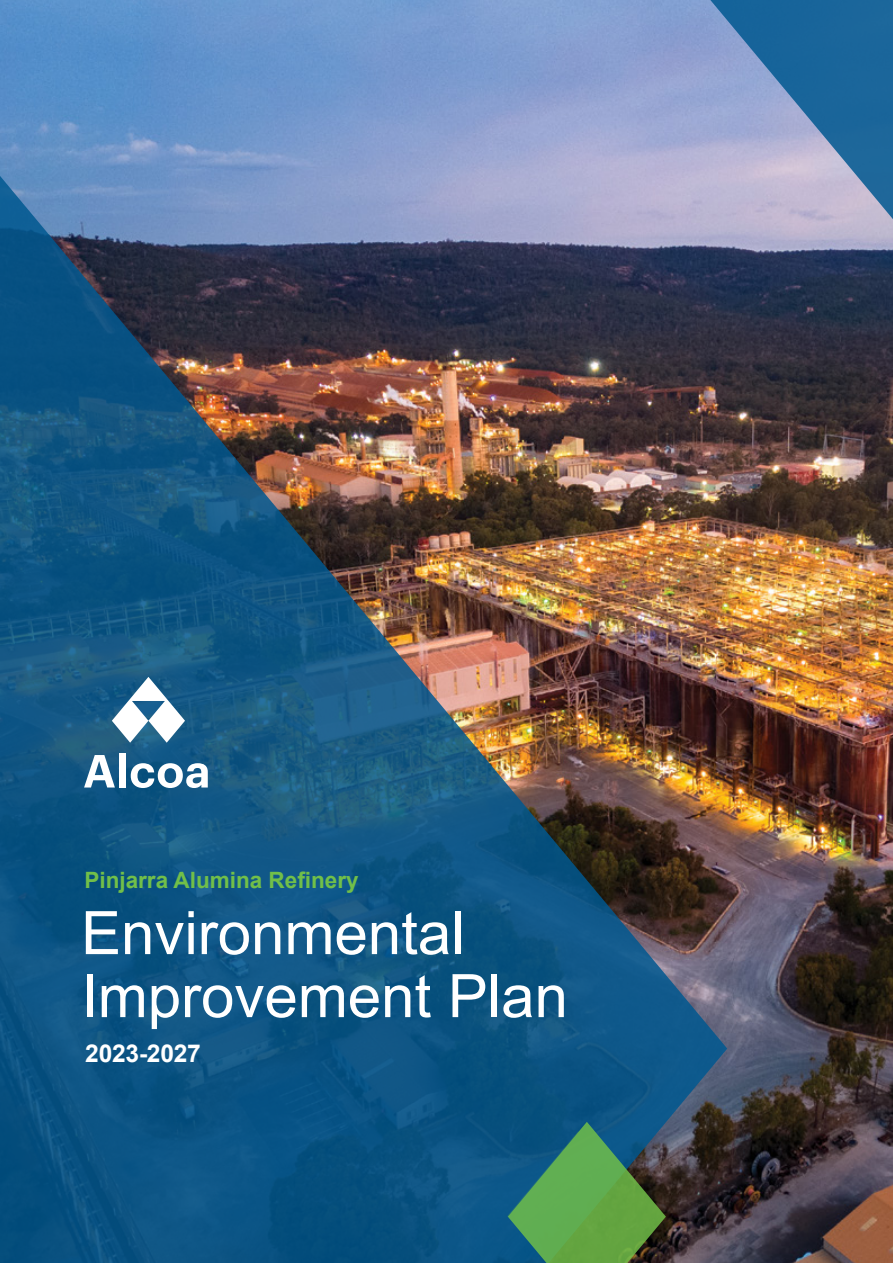
<style>
.page{position:relative;width:893px;height:1263px;background:#fff}
.page>*{position:absolute;margin:0;border:0;box-sizing:border-box;transform-origin:0 0}
.t1{font:60px/63px "Arial";color:#fff}
.t2{font:700 24.6px "Arial";letter-spacing:-.01em;color:#fff}
.t3{font:700 22.5px "Arial";color:#71bf49}
</style>
<div class="page">
<img style="left:0;top:0;width:893px;height:1263px">
<img style="left:0;top:138px;width:727px;height:1125px">
<svg style="left:508px;top:1122px;width:158px;height:141px;background:#438157"></svg>
<svg style="left:84px;top:755px;width:31px;height:32px"></svg>
<div style="left:119px;top:753px;width:7px;height:34px;background:#fff"></div>
<svg style="left:131px;top:763px;width:77px;height:25px"></svg>
<svg style="left:112px;top:677px;width:73px;height:66px"></svg>
<svg style="left:576px;top:0;width:317px;height:365px;background:#67799c"></svg>
<p class="t3" style="left:84px;top:865px;width:276px">Pinjarra Alumina Refinery</p>
<p class="t1" style="left:81px;top:902px;width:488px">Environmental<br>Improvement Plan</p>
<p class="t2" style="left:85px;top:1037px;width:117px">2023-2027</p>
</div>
